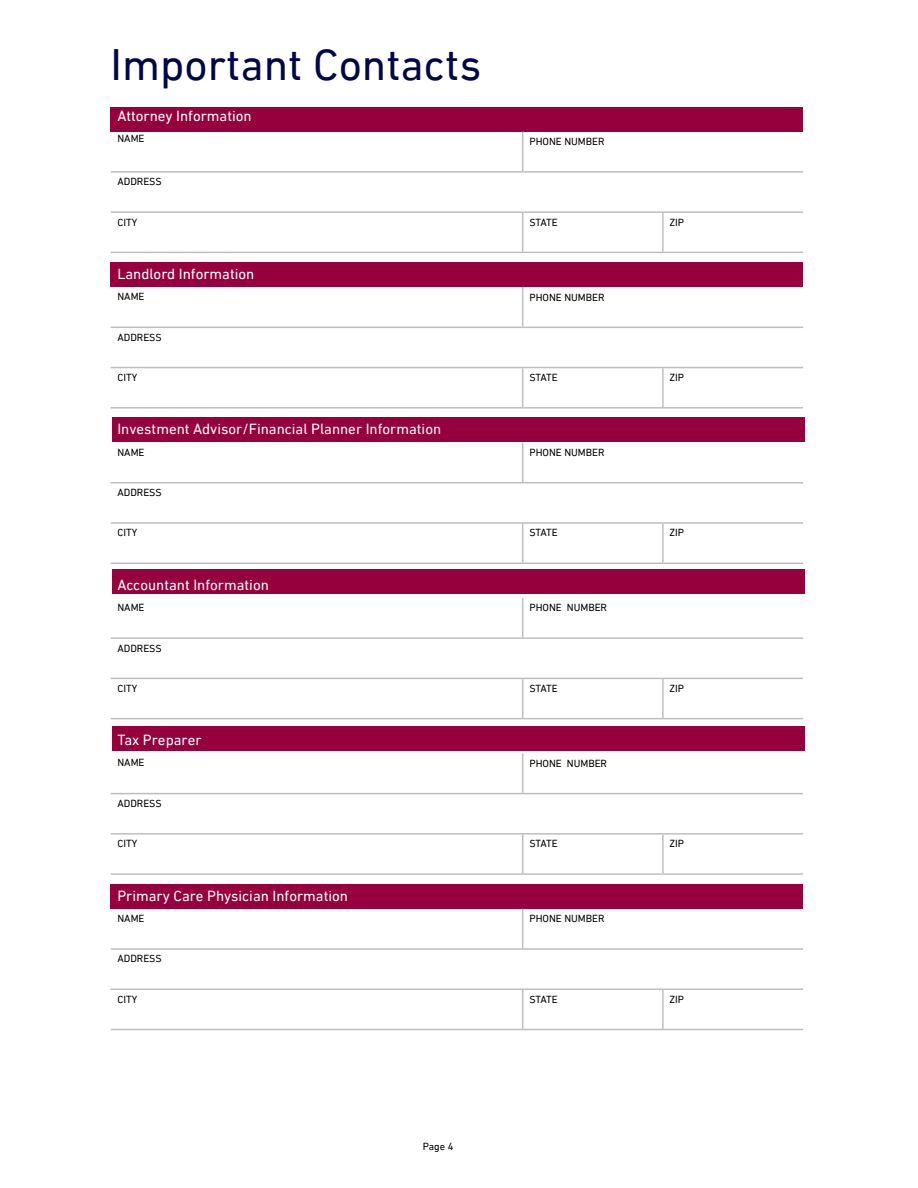
<style>
.page{position:relative;width:918px;height:1188px;background:#fff}
.page>*{position:absolute;margin:0;border:0;box-sizing:border-box;transform-origin:0 0}
.t1{font:45px "DIN Next LT Pro";color:#000947}
.t2{font:15px "DIN Next LT Pro";color:#fff}
.t3{font:10.5px "DIN Next LT Pro";color:#000}
</style>
<div class="page">
<div style="left:111px;top:107px;width:692px;height:25px;background:#95003d"></div>
<hr style="left:662px;top:213px;width:2px;height:39px;background:#bcbec0">
<hr style="left:522px;top:132px;width:1px;height:39px;background:#bcbec0">
<hr style="left:111px;top:171px;width:692px;height:2px;background:#bcbec0">
<hr style="left:111px;top:211px;width:552px;height:2px;background:#bcbec0">
<hr style="left:522px;top:213px;width:1px;height:39px;background:#bcbec0">
<hr style="left:663px;top:211px;width:140px;height:2px;background:#bcbec0">
<hr style="left:111px;top:252px;width:692px;height:1px;background:#bcbec0">
<div style="left:111px;top:263px;width:692px;height:24px;background:#95003d"></div>
<div style="left:113px;top:417px;width:692px;height:25px;background:#95003d"></div>
<div style="left:113px;top:570px;width:692px;height:24px;background:#95003d"></div>
<div style="left:113px;top:727px;width:692px;height:24px;background:#95003d"></div>
<hr style="left:662px;top:368px;width:2px;height:39px;background:#bcbec0">
<hr style="left:522px;top:287px;width:1px;height:40px;background:#bcbec0">
<hr style="left:111px;top:327px;width:692px;height:1px;background:#bcbec0">
<hr style="left:111px;top:367px;width:552px;height:1px;background:#bcbec0">
<hr style="left:522px;top:368px;width:1px;height:39px;background:#bcbec0">
<hr style="left:663px;top:367px;width:140px;height:1px;background:#bcbec0">
<hr style="left:111px;top:407px;width:692px;height:2px;background:#bcbec0">
<hr style="left:662px;top:524px;width:2px;height:38px;background:#bcbec0">
<hr style="left:522px;top:443px;width:1px;height:39px;background:#bcbec0">
<hr style="left:111px;top:482px;width:692px;height:1px;background:#bcbec0">
<hr style="left:111px;top:522px;width:552px;height:2px;background:#bcbec0">
<hr style="left:522px;top:524px;width:1px;height:38px;background:#bcbec0">
<hr style="left:663px;top:522px;width:140px;height:2px;background:#bcbec0">
<hr style="left:111px;top:562px;width:692px;height:2px;background:#bcbec0">
<hr style="left:662px;top:679px;width:2px;height:39px;background:#bcbec0">
<hr style="left:522px;top:598px;width:1px;height:39px;background:#bcbec0">
<hr style="left:111px;top:637px;width:692px;height:2px;background:#bcbec0">
<hr style="left:111px;top:678px;width:552px;height:1px;background:#bcbec0">
<hr style="left:522px;top:679px;width:1px;height:39px;background:#bcbec0">
<hr style="left:663px;top:678px;width:140px;height:1px;background:#bcbec0">
<hr style="left:111px;top:718px;width:692px;height:1px;background:#bcbec0">
<hr style="left:662px;top:835px;width:2px;height:38px;background:#bcbec0">
<hr style="left:522px;top:753px;width:1px;height:40px;background:#bcbec0">
<hr style="left:111px;top:793px;width:692px;height:1px;background:#bcbec0">
<hr style="left:111px;top:833px;width:552px;height:2px;background:#bcbec0">
<hr style="left:522px;top:835px;width:1px;height:38px;background:#bcbec0">
<hr style="left:663px;top:833px;width:140px;height:2px;background:#bcbec0">
<hr style="left:111px;top:873px;width:692px;height:2px;background:#bcbec0">
<div style="left:111px;top:884px;width:692px;height:25px;background:#95003d"></div>
<hr style="left:662px;top:990px;width:2px;height:39px;background:#bcbec0">
<hr style="left:522px;top:909px;width:1px;height:39px;background:#bcbec0">
<hr style="left:111px;top:948px;width:692px;height:2px;background:#bcbec0">
<hr style="left:111px;top:989px;width:552px;height:1px;background:#bcbec0">
<hr style="left:522px;top:990px;width:1px;height:39px;background:#bcbec0">
<hr style="left:663px;top:989px;width:140px;height:1px;background:#bcbec0">
<hr style="left:111px;top:1029px;width:692px;height:1px;background:#bcbec0">
<h1 class="t1" style="left:111px;top:46px;width:372px">Important Contacts</h1>
<h2 class="t2" style="left:117px;top:110px;width:136px">Attorney Information</h2>
<p class="t3" style="left:117px;top:134px;width:29px">NAME</p>
<p class="t3" style="left:529px;top:137px;width:77px">PHONE NUMBER</p>
<p class="t3" style="left:117px;top:177px;width:46px">ADDRESS</p>
<p class="t3" style="left:117px;top:218px;width:21px">CITY</p>
<p class="t3" style="left:529px;top:218px;width:30px">STATE</p>
<p class="t3" style="left:670px;top:218px;width:16px">ZIP</p>
<h2 class="t2" style="left:117px;top:268px;width:139px">Landlord Information</h2>
<p class="t3" style="left:117px;top:292px;width:29px">NAME</p>
<p class="t3" style="left:529px;top:293px;width:77px">PHONE NUMBER</p>
<p class="t3" style="left:117px;top:333px;width:46px">ADDRESS</p>
<p class="t3" style="left:117px;top:373px;width:21px">CITY</p>
<p class="t3" style="left:529px;top:373px;width:30px">STATE</p>
<p class="t3" style="left:670px;top:373px;width:16px">ZIP</p>
<h2 class="t2" style="left:117px;top:423px;width:325px">Investment Advisor/Financial Planner Information</h2>
<p class="t3" style="left:117px;top:448px;width:29px">NAME</p>
<p class="t3" style="left:529px;top:448px;width:77px">PHONE NUMBER</p>
<p class="t3" style="left:117px;top:488px;width:46px">ADDRESS</p>
<p class="t3" style="left:117px;top:529px;width:21px">CITY</p>
<p class="t3" style="left:529px;top:529px;width:30px">STATE</p>
<p class="t3" style="left:670px;top:529px;width:16px">ZIP</p>
<h2 class="t2" style="left:117px;top:579px;width:153px">Accountant Information</h2>
<p class="t3" style="left:117px;top:603px;width:29px">NAME</p>
<p class="t3" style="left:529px;top:603px;width:79px">PHONE NUMBER</p>
<p class="t3" style="left:117px;top:644px;width:46px">ADDRESS</p>
<p class="t3" style="left:117px;top:684px;width:21px">CITY</p>
<p class="t3" style="left:529px;top:684px;width:30px">STATE</p>
<p class="t3" style="left:670px;top:684px;width:16px">ZIP</p>
<h2 class="t2" style="left:117px;top:734px;width:86px">Tax Preparer</h2>
<p class="t3" style="left:117px;top:759px;width:29px">NAME</p>
<p class="t3" style="left:529px;top:759px;width:79px">PHONE NUMBER</p>
<p class="t3" style="left:117px;top:799px;width:46px">ADDRESS</p>
<p class="t3" style="left:117px;top:839px;width:21px">CITY</p>
<p class="t3" style="left:529px;top:839px;width:30px">STATE</p>
<p class="t3" style="left:670px;top:839px;width:16px">ZIP</p>
<h2 class="t2" style="left:117px;top:889px;width:232px">Primary Care Physician Information</h2>
<p class="t3" style="left:117px;top:914px;width:29px">NAME</p>
<p class="t3" style="left:529px;top:914px;width:77px">PHONE NUMBER</p>
<p class="t3" style="left:117px;top:955px;width:46px">ADDRESS</p>
<p class="t3" style="left:117px;top:995px;width:21px">CITY</p>
<p class="t3" style="left:529px;top:995px;width:30px">STATE</p>
<p class="t3" style="left:670px;top:995px;width:16px">ZIP</p>
<p class="t3" style="left:423px;top:1142px;width:32px">Page 4</p>
</div>
